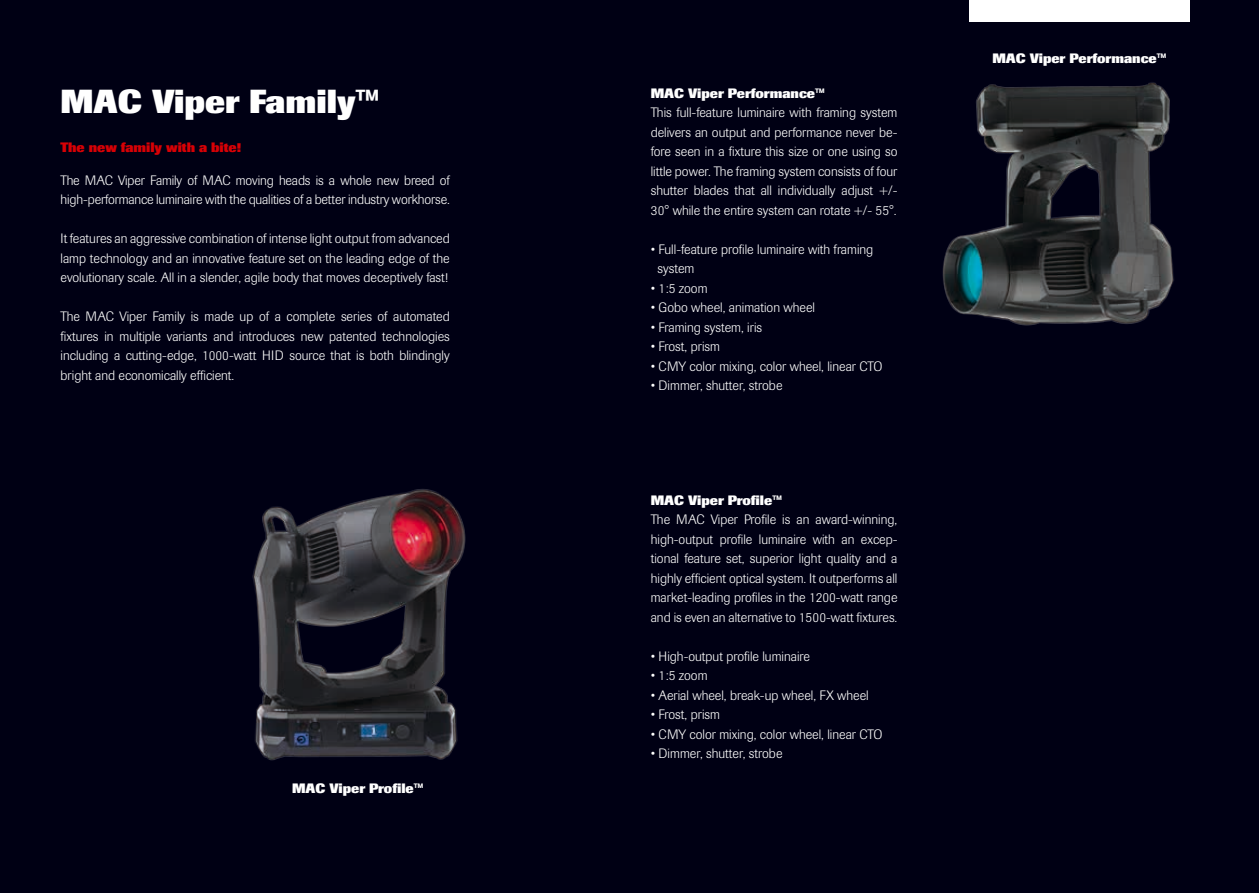
<style>
.page{position:relative;width:1259px;height:893px;background:#000014}
.page>*{position:absolute;margin:0;border:0;box-sizing:border-box;transform-origin:0 0}
.t1{font:800 33px "Imago";color:#fff}
.t2{font:300 13.5px/19.5px "Imago";color:#fff;text-align:justify}
.t3{font:800 13.5px "Imago";color:#fff}
.t4{font:800 13.5px "Imago";color:#d70005}
</style>
<div class="page">
<img style="left:252px;top:489px;width:214px;height:272px">
<img style="left:942px;top:82px;width:232px;height:244px">
<div style="left:969px;top:0;width:220px;height:21px;background:#fff"></div>
<h1 class="t1" style="left:61px;top:82px;width:319px">MAC Viper Family™</h1>
<p class="t4" style="left:61px;top:139px;width:182px">The new family with a bite!</p>
<p class="t2" style="left:61px;top:171px;width:391px">The MAC Viper Family of MAC moving heads is a whole new breed of high-performance luminaire with the qualities of a better industry workhorse.</p>
<p class="t2" style="left:61px;top:229px;width:391px">It features an aggressive combination of intense light output from advanced lamp technology and an innovative feature set on the leading edge of the evolutionary scale. All in a slender, agile body that moves deceptively fast!</p>
<p class="t2" style="left:61px;top:307px;width:391px">The MAC Viper Family is made up of a complete series of automated fixtures in multiple variants and introduces new patented technologies including a cutting-edge, 1000-watt HID source that is both blindingly bright and economically efficient.</p>
<p class="t3" style="left:292px;top:780px;width:132px">MAC Viper Profile™</p>
<p class="t3" style="left:651px;top:85px;width:175px">MAC Viper Performance™</p>
<p class="t2" style="left:651px;top:103px;width:248px">This full-feature luminaire with framing system delivers an output and performance never be&shy;fore seen in a fixture this size or one using so little power. The framing system consists of four shutter blades that all individually adjust +/- 30° while the entire system can rotate +/- 55°.</p>
<p class="t2" style="left:657px;top:239px;width:217px;text-indent:-7px">• Full-feature profile luminaire with framing system</p>
<p class="t2" style="left:651px;top:278px;width:58px">• 1:5 zoom</p>
<p class="t2" style="left:651px;top:298px;width:166px">• Gobo wheel, animation wheel</p>
<p class="t2" style="left:651px;top:317px;width:113px">• Framing system, iris</p>
<p class="t2" style="left:651px;top:337px;width:71px">• Frost, prism</p>
<p class="t2" style="left:651px;top:356px;width:233px">• CMY color mixing, color wheel, linear CTO</p>
<p class="t2" style="left:651px;top:376px;width:133px">• Dimmer, shutter, strobe</p>
<p class="t3" style="left:651px;top:492px;width:132px">MAC Viper Profile™</p>
<p class="t2" style="left:651px;top:510px;width:248px">The MAC Viper Profile is an award-winning, high-output profile luminaire with an excep&shy;tional feature set, superior light quality and a highly efficient optical system. It outperforms all market-leading profiles in the 1200-watt range and is even an alternative to 1500-watt fixtures.</p>
<p class="t2" style="left:651px;top:646px;width:161px">• High-output profile luminaire</p>
<p class="t2" style="left:651px;top:666px;width:58px">• 1:5 zoom</p>
<p class="t2" style="left:651px;top:685px;width:219px">• Aerial wheel, break-up wheel, FX wheel</p>
<p class="t2" style="left:651px;top:705px;width:71px">• Frost, prism</p>
<p class="t2" style="left:651px;top:724px;width:233px">• CMY color mixing, color wheel, linear CTO</p>
<p class="t2" style="left:651px;top:744px;width:133px">• Dimmer, shutter, strobe</p>
<p class="t3" style="left:992px;top:50px;width:175px">MAC Viper Performance™</p>
</div>
